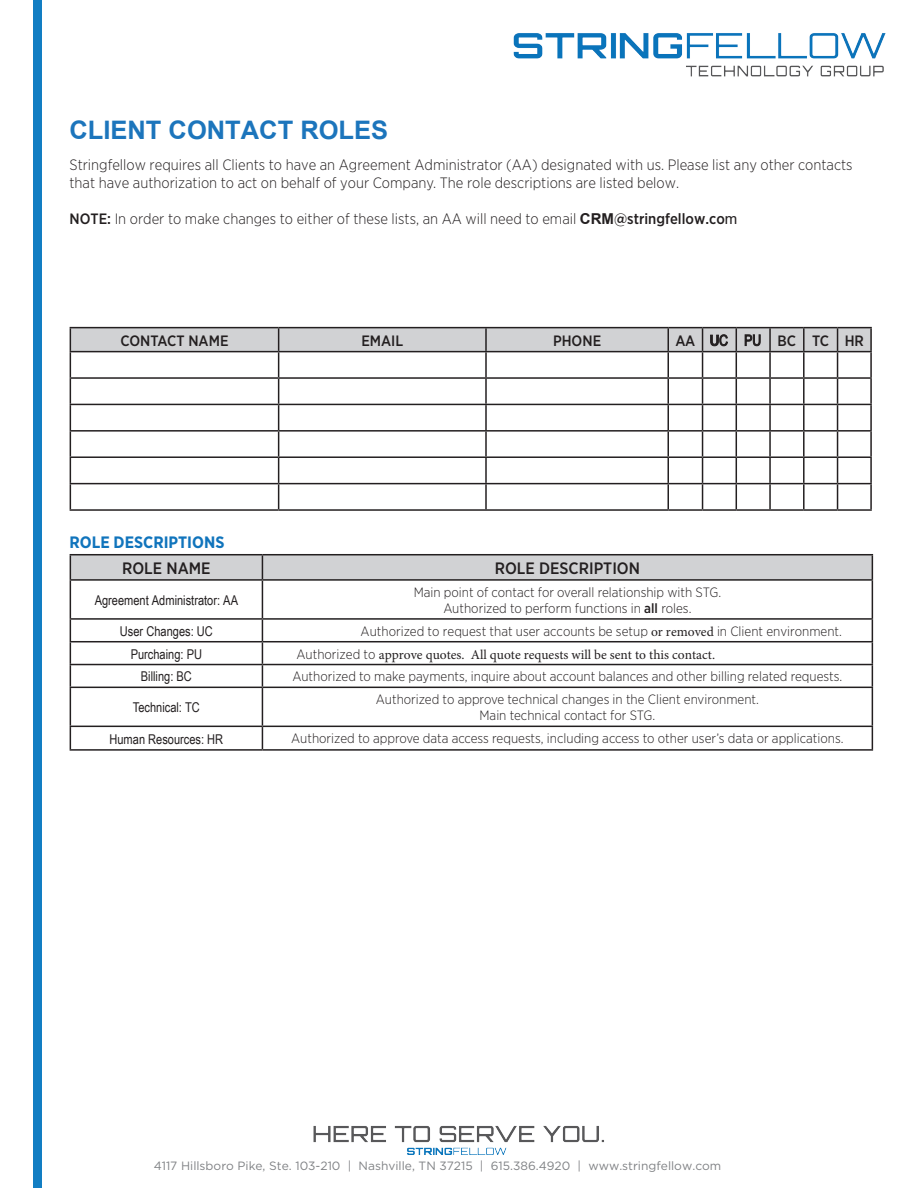
<style>
.page{position:relative;width:918px;height:1188px;background:#fff}
.page>*{position:absolute;margin:0;border:0;box-sizing:border-box;transform-origin:0 0}
.t1{font:700 25.5px "Arial";color:#1c75bc}
.t2{font:500 16.5px "Gotham Narrow";color:#231f20}
.t3{font:700 16.5px "Gotham Narrow";color:#1074bc}
.t4{font:300 15px/18px "Gotham Narrow";color:#231f20}
.t5{font:500 15px "Gotham Narrow";color:#231f20}
.t6{font:300 13.5px/16.2px "Gotham Narrow";color:#231f20;text-align:center}
.t7{font:13.5px "Arial Narrow";color:#231f20}
.t8{font:13.5px "Minion Pro";color:#231f20}
.t9{font:12px "Gotham";color:#808285}
.s1{font-weight:500}
.s2{font-family:"Arial";font-weight:700}
.s3{font-family:"Arial";font-weight:400}
.s4{font-family:"Arial Narrow";font-weight:400}
.s5{font-family:"Minion Pro";font-weight:400}
.s6{font-family:"Gotham Narrow";font-weight:300}
</style>
<div class="page">
<div style="left:33px;top:0;width:9px;height:1188px;background:#127ec3"></div>
<img style="left:513px;top:33px;width:373px;height:44px">
<img style="left:313px;top:1126px;width:291px;height:29px">
<hr style="left:70px;top:327px;width:209px;height:1px;background:#231f20">
<hr style="left:279px;top:327px;width:207px;height:1px;background:#231f20">
<hr style="left:486px;top:327px;width:182px;height:1px;background:#231f20">
<hr style="left:668px;top:327px;width:35px;height:1px;background:#231f20">
<hr style="left:703px;top:327px;width:33px;height:1px;background:#231f20">
<hr style="left:736px;top:327px;width:34px;height:1px;background:#231f20">
<hr style="left:770px;top:327px;width:34px;height:1px;background:#231f20">
<hr style="left:804px;top:327px;width:34px;height:1px;background:#231f20">
<hr style="left:838px;top:327px;width:34px;height:1px;background:#231f20">
<hr style="left:870px;top:328px;width:2px;height:23px;background:#231f20">
<hr style="left:838px;top:351px;width:34px;height:1px;background:#231f20">
<hr style="left:870px;top:352px;width:2px;height:25px;background:#231f20">
<hr style="left:838px;top:377px;width:34px;height:2px;background:#231f20">
<hr style="left:870px;top:379px;width:2px;height:25px;background:#231f20">
<hr style="left:838px;top:404px;width:34px;height:1px;background:#231f20">
<hr style="left:870px;top:405px;width:2px;height:25px;background:#231f20">
<hr style="left:838px;top:430px;width:34px;height:2px;background:#231f20">
<hr style="left:870px;top:432px;width:2px;height:24px;background:#231f20">
<hr style="left:838px;top:456px;width:34px;height:2px;background:#231f20">
<hr style="left:870px;top:458px;width:2px;height:25px;background:#231f20">
<hr style="left:838px;top:483px;width:34px;height:1px;background:#231f20">
<svg style="left:70px;top:328px;width:801px;height:181px"></svg>
<hr style="left:870px;top:484px;width:2px;height:25px;background:#231f20">
<hr style="left:70px;top:509px;width:209px;height:2px;background:#231f20">
<hr style="left:279px;top:509px;width:207px;height:2px;background:#231f20">
<hr style="left:486px;top:509px;width:182px;height:2px;background:#231f20">
<hr style="left:668px;top:509px;width:35px;height:2px;background:#231f20">
<hr style="left:703px;top:509px;width:33px;height:2px;background:#231f20">
<hr style="left:736px;top:509px;width:34px;height:2px;background:#231f20">
<hr style="left:770px;top:509px;width:34px;height:2px;background:#231f20">
<hr style="left:804px;top:509px;width:34px;height:2px;background:#231f20">
<hr style="left:838px;top:509px;width:34px;height:2px;background:#231f20">
<hr style="left:70px;top:554px;width:192px;height:1px;background:#231f20">
<hr style="left:262px;top:554px;width:611px;height:1px;background:#231f20">
<div style="left:70px;top:555px;width:803px;height:24px;background:#d1d2d4"></div>
<hr style="left:70px;top:579px;width:192px;height:2px;background:#231f20">
<hr style="left:70px;top:581px;width:1px;height:37px;background:#231f20">
<hr style="left:262px;top:579px;width:611px;height:2px;background:#231f20">
<hr style="left:262px;top:581px;width:1px;height:37px;background:#231f20">
<hr style="left:872px;top:581px;width:1px;height:37px;background:#231f20">
<hr style="left:70px;top:618px;width:192px;height:2px;background:#231f20">
<hr style="left:262px;top:618px;width:611px;height:2px;background:#231f20">
<hr style="left:70px;top:641px;width:192px;height:1px;background:#231f20">
<hr style="left:262px;top:641px;width:611px;height:1px;background:#231f20">
<hr style="left:70px;top:664px;width:192px;height:1px;background:#231f20">
<svg style="left:70px;top:620px;width:1px;height:67px"></svg>
<hr style="left:262px;top:664px;width:611px;height:1px;background:#231f20">
<svg style="left:262px;top:620px;width:1px;height:67px"></svg>
<svg style="left:872px;top:620px;width:1px;height:67px"></svg>
<hr style="left:70px;top:687px;width:192px;height:1px;background:#231f20">
<hr style="left:70px;top:688px;width:1px;height:38px;background:#231f20">
<hr style="left:262px;top:687px;width:611px;height:1px;background:#231f20">
<hr style="left:262px;top:688px;width:1px;height:38px;background:#231f20">
<hr style="left:872px;top:688px;width:1px;height:38px;background:#231f20">
<hr style="left:70px;top:726px;width:192px;height:1px;background:#231f20">
<svg style="left:70px;top:727px;width:1px;height:22px"></svg>
<hr style="left:262px;top:726px;width:611px;height:1px;background:#231f20">
<svg style="left:262px;top:727px;width:1px;height:22px"></svg>
<svg style="left:872px;top:727px;width:1px;height:22px"></svg>
<hr style="left:70px;top:749px;width:192px;height:2px;background:#231f20">
<hr style="left:262px;top:749px;width:611px;height:2px;background:#231f20">
<h1 class="t1" style="left:69px;top:112px;width:320px">CLIENT CONTACT ROLES</h1>
<p class="t4" style="left:69px;top:155px;width:785px">Stringfellow requires all Clients to have an Agreement Administrator (AA) designated with us. Please list any other contacts that have authorization to act on behalf of your Company. The role descriptions are listed below.</p>
<p class="t4" style="left:69px;top:209px;width:669px"><span class="s1">NOTE:</span> In order to make changes to either of these lists, an AA will need to email <span class="s2">CRM</span><span class="s1">@stringfellow.co</span><span class="s3">m</span></p>
<p class="t5" style="left:120px;top:331px;width:110px">CONTACT NAME</p>
<p class="t5" style="left:361px;top:331px;width:43px">EMAIL</p>
<p class="t5" style="left:553px;top:331px;width:50px">PHONE</p>
<p class="t5" style="left:675px;top:331px;width:190px">AA U<span class="s4">C PU</span> BC TC HR</p>
<p class="t3" style="left:70px;top:532px;width:156px">ROLE DESCRIPTIONS</p>
<p class="t2" style="left:122px;top:558px;width:90px">ROLE NAME</p>
<p class="t2" style="left:495px;top:558px;width:147px">ROLE DESCRIPTION</p>
<p class="t7" style="left:95px;top:590px;width:145px">Agreement Administrator: AA</p>
<p class="t6" style="left:414px;top:584px;width:309px">Main point of contact for overall relationship with STG.<br>Authorized to perform functions in <span class="s1">all</span> roles.</p>
<p class="t7" style="left:120px;top:621px;width:94px">User Changes: UC</p>
<p class="t6" style="left:361px;top:623px;width:483px">Authorized to request that user accounts be setup <span class="s5">or removed</span> in Client environment.</p>
<p class="t7" style="left:131px;top:644px;width:73px">Purchaing: PU</p>
<p class="t8" style="left:296px;top:645px;width:420px"><span class="s6">Authorized to</span> approve quotes. All quote requests will be sent to this contact.</p>
<p class="t7" style="left:141px;top:667px;width:53px">Billing: BC</p>
<p class="t6" style="left:292px;top:668px;width:551px">Authorized to make payments, inquire about account balances and other billing related requests.</p>
<p class="t7" style="left:133px;top:698px;width:68px">Technical: TC</p>
<p class="t6" style="left:376px;top:691px;width:385px">Authorized to approve technical changes in the Client environment.<br>Main technical contact for STG.</p>
<p class="t7" style="left:110px;top:729px;width:115px">Human Resources: HR</p>
<p class="t6" style="left:291px;top:730px;width:554px">Authorized to approve data access requests, including access to other user’s data or applications.</p>
<p class="t9" style="left:154px;top:1158px;width:569px">4117 Hillsboro Pike, Ste. 103-210 | Nashville, TN 37215 | 615.386.4920 | www.stringfellow.com</p>
</div>
